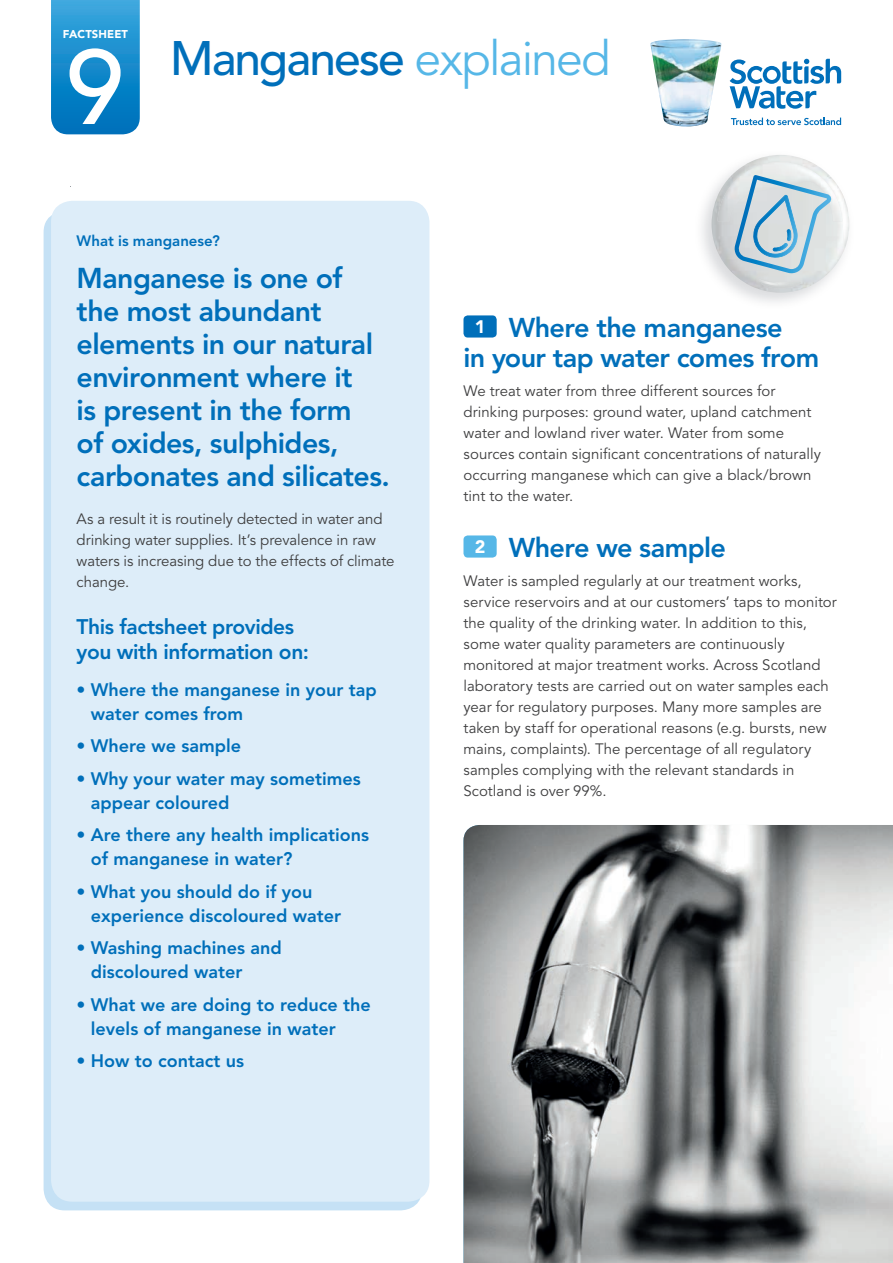
<style>
.page{position:relative;width:893px;height:1263px;background:#fff}
.page>*{position:absolute;margin:0;border:0;box-sizing:border-box;transform-origin:0 0}
.t1{font:500 105px "Avenir";color:#fff}
.t2{font:500 48px "Avenir";letter-spacing:-.04em;color:#006fba}
.t3{font:800 28.5px/33px "Avenir";letter-spacing:-.02em;color:#006fba}
.t4{font:800 27px/30px "Avenir";letter-spacing:-.025em;color:#006fba}
.t5{font:800 21px/25.5px "Avenir";letter-spacing:-.02em;color:#006fba}
.t6{font:800 18px/24px "Avenir";color:#006fba}
.t7{font:15px/21px "Avenir";color:#3e3e3f}
.t8{font:800 15px "Avenir";letter-spacing:.005em;color:#006fba}
.t9{font:900 11.25px "Avenir";letter-spacing:.01em;color:#fff}
.s1{font-weight:400;color:#56b7e7}
.s2{font-weight:900;font-size:18px;color:#fff}
</style>
<div class="page">
<div style="left:44px;top:211px;width:378px;height:999px;background:#c5e1f5;border-radius:21px"></div>
<div style="left:51px;top:201px;width:378px;height:1001px;background:#ddedf9;border-radius:21px"></div>
<img style="left:650px;top:39px;width:72px;height:87px">
<svg style="left:730px;top:59px;width:111px;height:50px"></svg>
<svg style="left:731px;top:118px;width:110px;height:7px"></svg>
<div style="left:463px;top:315px;width:34px;height:23px;background:#006fba;border-radius:4px"></div>
<div style="left:463px;top:535px;width:34px;height:23px;background:#56b7e7;border-radius:4px"></div>
<svg style="left:51px;top:0;width:89px;height:134px;background:#188ccc"></svg>
<img style="left:702px;top:194px;width:148px;height:108px">
<img style="left:712px;top:155px;width:132px;height:138px">
<img style="left:717px;top:162px;width:125px;height:59px">
<img style="left:759px;top:282px;width:43px;height:7px">
<img style="left:761px;top:282px;width:17px;height:3px">
<img style="left:842px;top:198px;width:7px;height:51px">
<img style="left:463px;top:825px;width:430px;height:438px">
<svg style="left:733px;top:175px;width:98px;height:107px;background:#b8cfdb"></svg>
<p class="t9" style="left:63px;top:28px;width:67px">FACTSHEET</p>
<h1 class="t1" style="left:66px;top:27px;width:60px">9</h1>
<h2 class="t2" style="left:170px;top:31px;width:442px">Manganese <span class="s1">explained</span></h2>
<p class="t8" style="left:77px;top:232px;width:145px">What is manganese?</p>
<h3 class="t3" style="left:77px;top:261px;width:315px">Manganese is one of the most abundant elements in our natural environment where it<br>is present in the form<br>of oxides, sulphides, carbonates and silicates.</h3>
<p class="t7" style="left:77px;top:508px;width:319px">As a result it is routinely detected in water and drinking water supplies. It’s prevalence in raw waters is increasing due to the effects of climate change.</p>
<h3 class="t5" style="left:77px;top:613px;width:234px">This factsheet provides you with information on:</h3>
<p class="t6" style="left:91px;top:678px;width:287px;text-indent:-14px">• Where the manganese in your tap water comes from</p>
<p class="t6" style="left:77px;top:734px;width:166px">• Where we sample</p>
<p class="t6" style="left:91px;top:767px;width:271px;text-indent:-14px">• Why your water may sometimes appear coloured</p>
<p class="t6" style="left:91px;top:823px;width:280px;text-indent:-14px">• Are there any health implications of manganese in water?</p>
<p class="t6" style="left:91px;top:880px;width:252px;text-indent:-14px">• What you should do if you experience discoloured water</p>
<p class="t6" style="left:91px;top:936px;width:192px;text-indent:-14px">• Washing machines and discoloured water</p>
<p class="t6" style="left:91px;top:993px;width:281px;text-indent:-14px">• What we are doing to reduce the levels of manganese in water</p>
<p class="t6" style="left:77px;top:1049px;width:169px">• How to contact us</p>
<h3 class="t4" style="left:463px;top:312px;width:357px;text-indent:11px"><span class="s2">1</span> Where the manganese<br>in your tap water comes from</h3>
<p class="t7" style="left:463px;top:381px;width:359px">We treat water from three different sources for drinking purposes: ground water, upland catchment water and lowland river water. Water from some sources contain significant concentrations of naturally occurring manganese which can give a black/brown tint to the water.</p>
<h3 class="t4" style="left:475px;top:532px;width:253px"><span class="s2">2</span> Where we sample</h3>
<p class="t7" style="left:463px;top:571px;width:375px">Water is sampled regularly at our treatment works, service reservoirs and at our customers’ taps to monitor the quality of the drinking water. In addition to this, some water quality parameters are continuously monitored at major treatment works. Across Scotland laboratory tests are carried out on water samples each year for regulatory purposes. Many more samples are taken by staff for operational reasons (e.g. bursts, new mains, complaints). The percentage of all regulatory samples complying with the relevant standards in Scotland is over 99%.</p>
</div>
